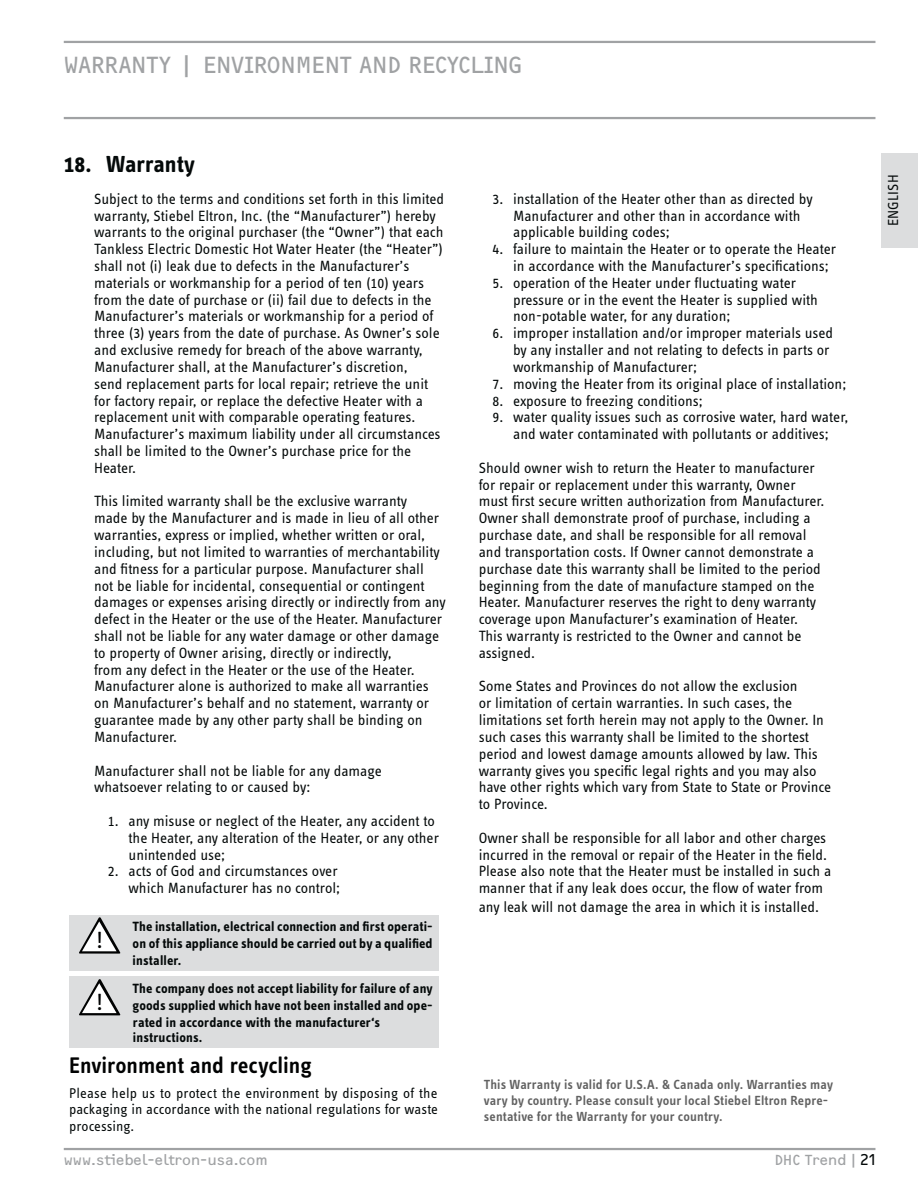
<style>
.page{position:relative;width:918px;height:1188px;background:#fff}
.page>*{position:absolute;margin:0;border:0;box-sizing:border-box;transform-origin:0 0}
.t1{font:24.15px "STE Info Text";color:#010202}
.t2{font:24px "F2 FOCR Bczyk Com";letter-spacing:-.015em;color:#a0a2a4}
.t3{font:700 24px "STE Info Text";letter-spacing:-.005em;color:#040909}
.t4{font:600 23.25px "STE Info Text";letter-spacing:-.005em;color:#010202}
.t5{font:15.3px/16.8px "STE Info Text";color:#040909}
.t6{font:15px "F2 FOCR Bczyk Com";color:#a0a2a4}
.t7{font:15px "STE Info Text";letter-spacing:.005em;color:#040909}
.t8{font:14.55px/16.5px "STE Info Text";color:#040909;text-align:justify}
.t9{font:700 13.8px/16.4px "STE Info Text";letter-spacing:.01em;color:#040909;text-align:justify}
.t10{font:600 13.65px/16.4px "STE Info Text";letter-spacing:.01em;color:#616161}
.s1{color:#040909}
</style>
<div class="page">
<div style="left:882px;top:153px;width:36px;height:95px;background:#dcddde"></div>
<hr style="left:64px;top:1148px;width:811px;height:2px;background:#a0a2a4">
<hr style="left:64px;top:41px;width:811px;height:2px;background:#a0a2a4">
<hr style="left:64px;top:117px;width:811px;height:2px;background:#a0a2a4">
<div style="left:69px;top:915px;width:370px;height:56px;background:#dcddde"></div>
<svg style="left:79px;top:924px;width:41px;height:30px"></svg>
<div style="left:69px;top:976px;width:370px;height:72px;background:#dcddde"></div>
<svg style="left:79px;top:979px;width:41px;height:36px"></svg>
<h2 class="t2" style="left:64px;top:56px;width:461px">WARRANTY | ENVIRONMENT AND RECYCLING</h2>
<h2 class="t3" style="left:64px;top:155px;width:133px">18. Warranty</h2>
<p class="t5" style="left:94px;top:192px;width:352px">Subject to the terms and conditions set forth in this limited warranty, Stiebel Eltron, Inc. (the “Manufacturer”) hereby warrants to the original purchaser (the “Owner”) that each Tankless Electric Domestic Hot Water Heater (the “Heater”) shall not (i) leak due to defects in the Manufacturer’s materials or workmanship for a period of ten (10) years from the date of purchase or (ii) fail due to defects in the Manufacturer’s materials or workmanship for a period of three (3) years from the date of purchase. As Owner’s sole and exclusive remedy for breach of the above warranty, Manufacturer shall, at the Manufacturer’s discretion,<br>send replacement parts for local repair; retrieve the unit for factory repair, or replace the defective Heater with a replacement unit with comparable operating features.<br>Manufacturer’s maximum liability under all circumstances shall be limited to the Owner’s purchase price for the Heater.</p>
<p class="t5" style="left:94px;top:495px;width:353px">This limited warranty shall be the exclusive warranty<br>made by the Manufacturer and is made in lieu of all other warranties, express or implied, whether written or oral, including, but not limited to warranties of merchantability and fitness for a particular purpose. Manufacturer shall not be liable for incidental, consequential or contingent damages or expenses arising directly or indirectly from any defect in the Heater or the use of the Heater. Manufacturer shall not be liable for any water damage or other damage to property of Owner arising, directly or indirectly,<br>from any defect in the Heater or the use of the Heater.<br>Manufacturer alone is authorized to make all warranties on Manufacturer’s behalf and no statement, warranty or guarantee made by any other party shall be binding on Manufacturer.</p>
<p class="t5" style="left:94px;top:764px;width:289px">Manufacturer shall not be liable for any damage whatsoever relating to or caused by:</p>
<p class="t5" style="left:129px;top:814px;width:312px;text-indent:-21px">1. any misuse or neglect of the Heater, any accident to the Heater, any alteration of the Heater, or any other unintended use;</p>
<p class="t5" style="left:108px;top:865px;width:234px;text-align:right">2. acts of God and circumstances over which Manufacturer has no control;</p>
<h1 class="t1" style="left:96px;top:931px;width:9px">!</h1>
<p class="t9" style="left:133px;top:920px;width:302px">The installation, electrical connection and first operati&shy;on of this appliance should be carried out by a qualified installer.</p>
<h1 class="t1" style="left:96px;top:993px;width:9px">!</h1>
<p class="t9" style="left:133px;top:982px;width:302px;text-align:left">The company does not accept liability for failure of any goods supplied which have not been installed and ope&shy;rated in accordance with the manufacturer‘s instructions.</p>
<h3 class="t4" style="left:69px;top:1056px;width:244px">Environment and recycling</h3>
<p class="t8" style="left:69px;top:1086px;width:371px">Please help us to protect the environment by disposing of the packaging in accordance with the national regulations for waste processing.</p>
<p class="t5" style="left:513px;top:192px;width:301px;text-indent:-21px">3. installation of the Heater other than as directed by<br>Manufacturer and other than in accordance with applicable building codes;</p>
<p class="t5" style="left:513px;top:242px;width:325px;text-indent:-21px">4. failure to maintain the Heater or to operate the Heater in accordance with the Manufacturer’s specifications;</p>
<p class="t5" style="left:513px;top:276px;width:306px;text-indent:-21px">5. operation of the Heater under fluctuating water pressure or in the event the Heater is supplied with non-potable water, for any duration;</p>
<p class="t5" style="left:513px;top:326px;width:322px;text-indent:-21px">6. improper installation and/or improper materials used by any installer and not relating to defects in parts or workmanship of Manufacturer;</p>
<p class="t5" style="left:492px;top:377px;width:355px">7. moving the Heater from its original place of installation;</p>
<p class="t5" style="left:492px;top:394px;width:212px">8. exposure to freezing conditions;</p>
<p class="t5" style="left:492px;top:410px;width:357px;text-align:center">9. water quality issues such as corrosive water, hard water, and water contaminated with pollutants or additives;</p>
<p class="t5" style="left:479px;top:461px;width:347px">Should owner wish to return the Heater to manufacturer for repair or replacement under this warranty, Owner must first secure written authorization from Manufacturer.<br>Owner shall demonstrate proof of purchase, including a purchase date, and shall be responsible for all removal and transportation costs. If Owner cannot demonstrate a purchase date this warranty shall be limited to the period beginning from the date of manufacture stamped on the Heater. Manufacturer reserves the right to deny warranty coverage upon Manufacturer’s examination of Heater.<br>This warranty is restricted to the Owner and cannot be assigned.</p>
<p class="t5" style="left:479px;top:680px;width:354px">Some States and Provinces do not allow the exclusion<br>or limitation of certain warranties. In such cases, the limitations set forth herein may not apply to the Owner. In such cases this warranty shall be limited to the shortest period and lowest damage amounts allowed by law. This warranty gives you specific legal rights and you may also have other rights which vary from State to State or Province to Province.</p>
<p class="t5" style="left:479px;top:831px;width:354px">Owner shall be responsible for all labor and other charges incurred in the removal or repair of the Heater in the field.<br>Please also note that the Heater must be installed in such a manner that if any leak does occur, the flow of water from</p>
<p class="t5" style="left:479px;top:900px;width:342px">any leak will not damage the area in which it is installed.</p>
<p class="t10" style="left:484px;top:1077px;width:351px">This Warranty is valid for U.S.A. &amp; Canada only. Warranties may vary by country. Please consult your local Stiebel Eltron Repre&shy;sentative for the Warranty for your country.</p>
<p class="t6" style="left:64px;top:1154px;width:206px">www.stiebel-eltron-usa.com</p>
<p class="t6" style="left:775px;top:1154px;width:102px">DHC Trend | <span class="s1">21</span></p>
<p class="t7" style="left:888px;top:226px;width:53px;rotate:-90deg">ENGLISH</p>
</div>
